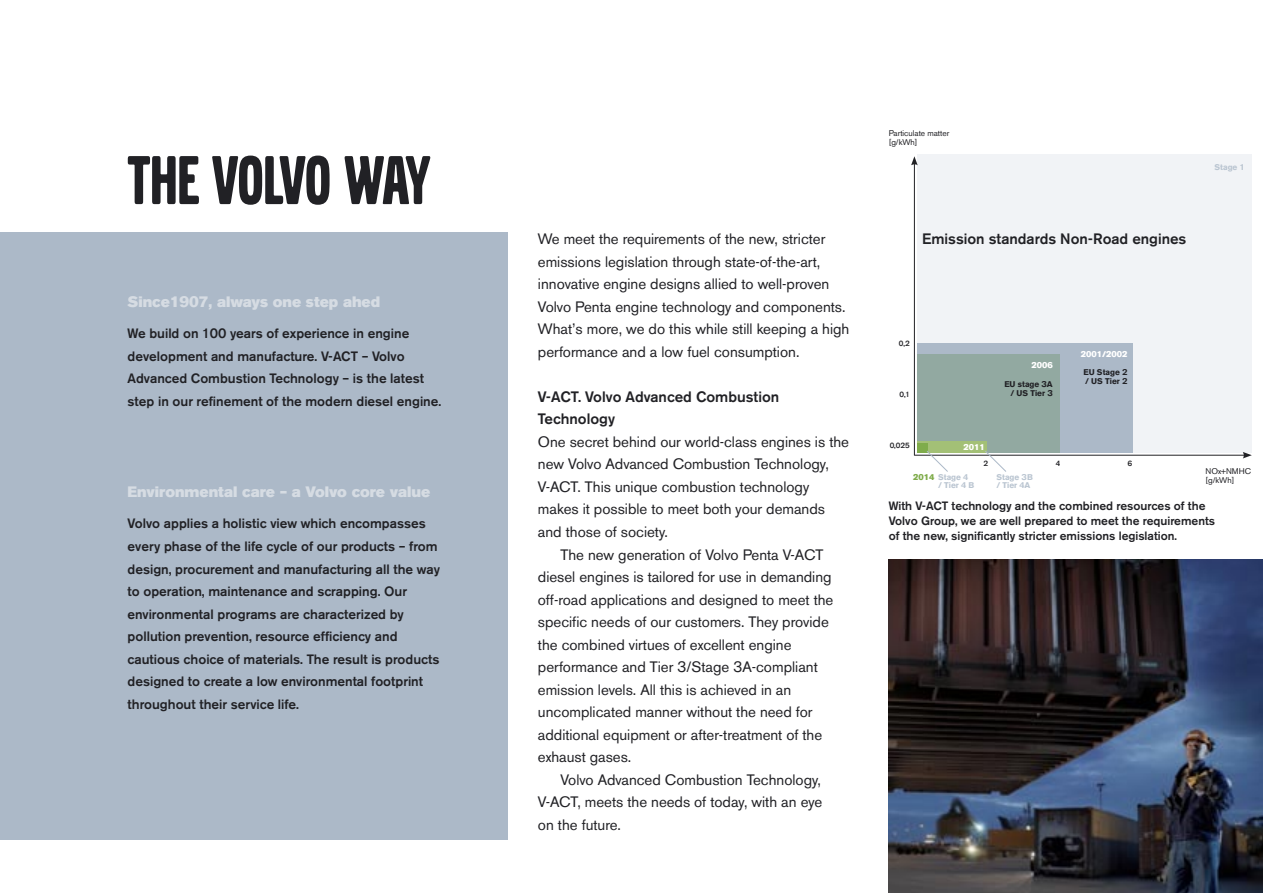
<style>
.page{position:relative;width:1263px;height:893px;background:#fff}
.page>*{position:absolute;margin:0;border:0;box-sizing:border-box;transform-origin:0 0}
.Rubriker{font:72px "Volvo Broad Pro";letter-spacing:-.005em;color:#212125}
.Bröd_indrag{font:15px/22.5px "Volvo Sans Pro";color:#212125}
.Bröd{font:15px/22.5px "Volvo Sans Pro";color:#212125}
.Bröd-2{font:500 15px/22.5px "Volvo Sans Pro";color:#212125}
.Bröd-3{font:15px "Volvo Sans Pro Super";color:#d6dce3}
.Bröd-4{font:500 13.5px/22.5px "Volvo Sans Pro";color:#212125}
.Mellanrubriker{font:500 12px/15px "Volvo Sans Pro";color:#212125}
.t1{font:8.25px/9.9px "Volvo Sans Pro";color:#212125}
.t2{font:700 8.25px/8.2px "Volvo Sans Pro";color:#bac5d1}
.t3{font:700 8.25px/9px "Volvo Sans Pro";color:#212125}
.t4{font:8.25px "Volvo Sans Pro Super";color:#fff}
.t5{font:500 7.5px "Volvo Sans Pro";color:#212125}
.s1{font-family:"Volvo Sans Pro Super";font-weight:400;color:#7fac4b}
</style>
<div class="page">
<div style="left:0;top:232px;width:507px;height:608px;background:#acb9c8"></div>
<img style="left:889px;top:559px;width:374px;height:334px">
<div style="left:917px;top:154px;width:335px;height:298px;background:#f1f3f6"></div>
<hr style="left:914px;top:163px;width:1px;height:292px;background:#212125">
<svg style="left:911px;top:156px;width:7px;height:9px"></svg>
<hr style="left:914px;top:455px;width:331px;height:1px;background:#212125">
<svg style="left:1243px;top:452px;width:9px;height:6px"></svg>
<div style="left:917px;top:343px;width:216px;height:109px;background:#acb9c8"></div>
<div style="left:917px;top:354px;width:143px;height:98px;background:#92a9a1"></div>
<div style="left:917px;top:441px;width:69px;height:11px;background:#a3c076"></div>
<svg style="left:985px;top:450px;width:21px;height:22px"></svg>
<div style="left:917px;top:443px;width:11px;height:9px;background:#7fac4b"></div>
<svg style="left:926px;top:451px;width:22px;height:21px"></svg>
<p class="Rubriker" style="left:128px;top:147px;width:304px">THE VOLVO WAY</p>
<p class="Bröd-3" style="left:128px;top:293px;width:254px">Since1907, always one step ahed</p>
<p class="Bröd-4" style="left:128px;top:322px;width:315px">We build on 100 years of experience in engine development and manufacture. V-ACT – Volvo Advanced Combustion Technology – is the latest step in our refinement of the modern diesel engine.</p>
<p class="Bröd-3" style="left:128px;top:483px;width:304px">Environmental care – a Volvo core value</p>
<p class="Bröd-4" style="left:128px;top:512px;width:314px">Volvo applies a holistic view which encompasses every phase of the life cycle of our products – from design, procurement and manufacturing all the way to operation, maintenance and scrapping. Our environmental programs are characterized by pollution prevention, resource efficiency and cautious choice of materials. The result is products designed to create a low environmental footprint throughout their service life.</p>
<p class="Bröd" style="left:538px;top:228px;width:313px">We meet the requirements of the new, stricter emissions legislation through state-of-the-art, innovative engine designs allied to well-proven Volvo Penta engine technology and components.<br>What’s more, we do this while still keeping a high performance and a low fuel consumption.</p>
<p class="Bröd-2" style="left:538px;top:385px;width:243px">V-ACT. Volvo Advanced Combustion<br>Technology</p>
<p class="Bröd" style="left:538px;top:430px;width:313px">One secret behind our world-class engines is the new Volvo Advanced Combustion Technology, V-ACT. This unique combustion technology makes it possible to meet both your demands and those of society.</p>
<p class="Bröd_indrag" style="left:538px;top:543px;width:297px;text-indent:22px">The new generation of Volvo Penta V-ACT diesel engines is tailored for use in demanding off-road applications and designed to meet the specific needs of our customers. They provide the combined virtues of excellent engine performance and Tier 3/Stage 3A-compliant emission levels. All this is achieved in an uncomplicated manner without the need for additional equipment or after-treatment of the exhaust gases.</p>
<p class="Bröd_indrag" style="left:538px;top:768px;width:286px;text-align:justify;text-indent:22px">Volvo Advanced Combustion Technology, V-ACT, meets the needs of today, with an eye on the future.</p>
<p class="t1" style="left:889px;top:128px;width:62px">Particulate matter</p>
<p class="t1" style="left:889px;top:138px;width:30px">[g/kWh]</p>
<p class="Bröd-2" style="left:922px;top:228px;width:266px">Emission standards Non-Road engines</p>
<p class="t2" style="left:1214px;top:163px;width:31px">Stage 1</p>
<p class="t5" style="left:899px;top:339px;width:12px">0,2</p>
<p class="t5" style="left:899px;top:390px;width:12px">0,1</p>
<p class="t5" style="left:890px;top:441px;width:22px">0,025</p>
<p class="t4" style="left:963px;top:442px;width:23px">2011</p>
<p class="t4" style="left:1031px;top:360px;width:23px">2006</p>
<p class="t3" style="left:1004px;top:379px;width:50px;text-align:right">EU stage 3A / US Tier 3</p>
<p class="t4" style="left:1081px;top:349px;width:48px">2001/2002</p>
<p class="t3" style="left:1083px;top:367px;width:46px">EU Stage 2 / US Tier 2</p>
<p class="t5" style="left:983px;top:459px;width:6px">2</p>
<p class="t5" style="left:1056px;top:459px;width:6px">4</p>
<p class="t5" style="left:1128px;top:459px;width:6px">6</p>
<p class="t2" style="left:938px;top:472px;width:38px;text-indent:-25px"><span class="s1">2014</span> Stage 4 / Tier 4 B</p>
<p class="t2" style="left:996px;top:472px;width:38px">Stage 3B / Tier 4A</p>
<p class="t1" style="left:1205px;top:466px;width:47px">NOx+NMHC [g/kWh]</p>
<p class="Mellanrubriker" style="left:889px;top:498px;width:328px">With V-ACT technology and the combined resources of the<br>Volvo Group, we are well prepared to meet the requirements of the new, significantly stricter emissions legislation.</p>
</div>
